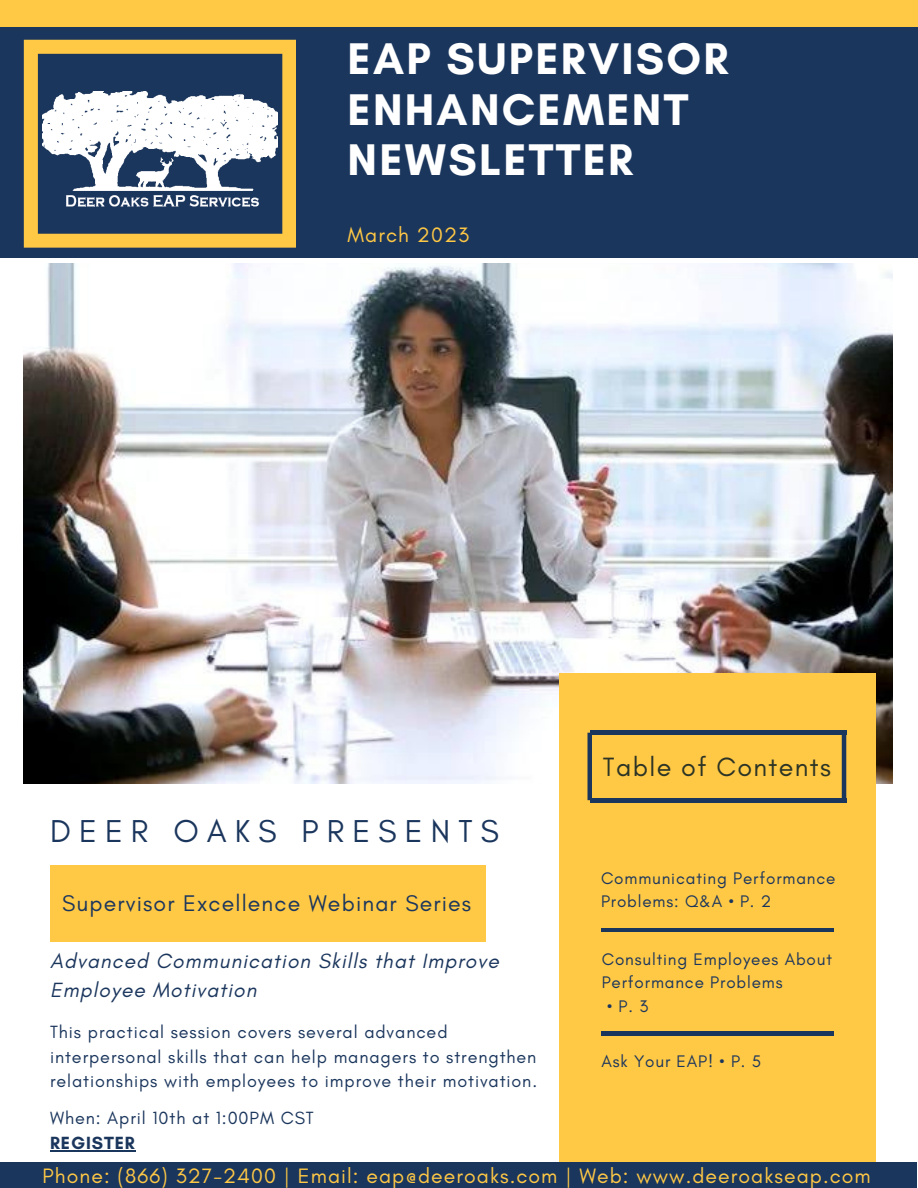
<style>
.page{position:relative;width:918px;height:1188px;background:#fff}
.page>*{position:absolute;margin:0;border:0;box-sizing:border-box;transform-origin:0 0}
.t1{font:700 45.15px/50.7px "Glacial Indifference";letter-spacing:.05em;color:#fff}
.t2{font:32.25px "Glacial Indifference";letter-spacing:.25em;color:#1b365d}
.t3{font:26.85px "Glacial Indifference";letter-spacing:.05em;color:#2b3425}
.t4{font:23.1px "Glacial Indifference";letter-spacing:.05em;color:#1b365d}
.t5{font:21.3px "Glacial Indifference";letter-spacing:.05em;color:#ffc845}
.t6{font:italic 21px/29.2px "Glacial Indifference";letter-spacing:.05em;color:#1b365d}
.t7{font:18px/24.8px "Glacial Indifference";letter-spacing:.05em;color:#1b365d}
.t8{font:700 18px "Glacial Indifference";letter-spacing:.05em;color:#1b365d}
.t9{font:17.1px/23.7px "Glacial Indifference";letter-spacing:.05em;color:#1b365d}
</style>
<div class="page">
<div style="left:0;top:25px;width:918px;height:232px;background:#1b365d"></div>
<img style="left:24px;top:264px;width:868px;height:520px">
<svg style="left:24px;top:40px;width:272px;height:208px"></svg>
<div style="left:560px;top:673px;width:316px;height:515px;background:#ffc845"></div>
<hr style="left:601px;top:928px;width:233px;height:4px;background:#1b365d">
<hr style="left:601px;top:1032px;width:233px;height:3px;background:#1b365d">
<div style="left:0;top:0;width:918px;height:26px;background:#ffc845"></div>
<div style="left:0;top:1162px;width:917px;height:26px;background:#1b365d"></div>
<hr style="left:50px;top:1150px;width:86px;height:2px;background:#1b365d">
<div style="left:50px;top:865px;width:435px;height:77px;background:#ffc845"></div>
<img style="left:43px;top:91px;width:235px;height:132px">
<hr style="left:590px;top:799px;width:256px;height:3px;background:#1b365d">
<hr style="left:590px;top:731px;width:256px;height:3px;background:#1b365d">
<hr style="left:588px;top:733px;width:4px;height:67px;background:#1b365d">
<hr style="left:842px;top:734px;width:4px;height:68px;background:#1b365d">
<h1 class="t1" style="left:348px;top:33px;width:382px">EAP SUPERVISOR<br>ENHANCEMENT<br>NEWSLETTER</h1>
<p class="t5" style="left:348px;top:222px;width:123px">March 2023</p>
<h2 class="t2" style="left:50px;top:812px;width:451px">DEER OAKS PRESENTS</h2>
<p class="t4" style="left:62px;top:889px;width:411px">Supervisor Excellence Webinar Series</p>
<p class="t6" style="left:50px;top:946px;width:450px">Advanced Communication Skills that Improve<br>Employee Motivation</p>
<p class="t7" style="left:50px;top:1019px;width:489px">This practical session covers several advanced interpersonal skills that can help managers to strengthen relationships with employees to improve their motivation.</p>
<p class="t7" style="left:50px;top:1105px;width:265px">When: April 10th at 1:00PM CST</p>
<p class="t8" style="left:50px;top:1131px;width:86px">REGISTER</p>
<h3 class="t3" style="left:603px;top:750px;width:230px">Table of Contents</h3>
<p class="t9" style="left:601px;top:866px;width:236px">Communicating Performance<br>Problems: Q&amp;A • P. 2</p>
<p class="t9" style="left:602px;top:947px;width:232px">Consulting Employees About<br>Performance Problems</p>
<p class="t9" style="left:607px;top:994px;width:43px">•P.3</p>
<p class="t9" style="left:602px;top:1049px;width:161px">Ask Your EAP! • P. 5</p>
<p class="t5" style="left:43px;top:1162px;width:830px">Phone: (866) 327-2400 | Email: eap@deeroaks.com | Web: www.deeroakseap.com</p>
</div>
